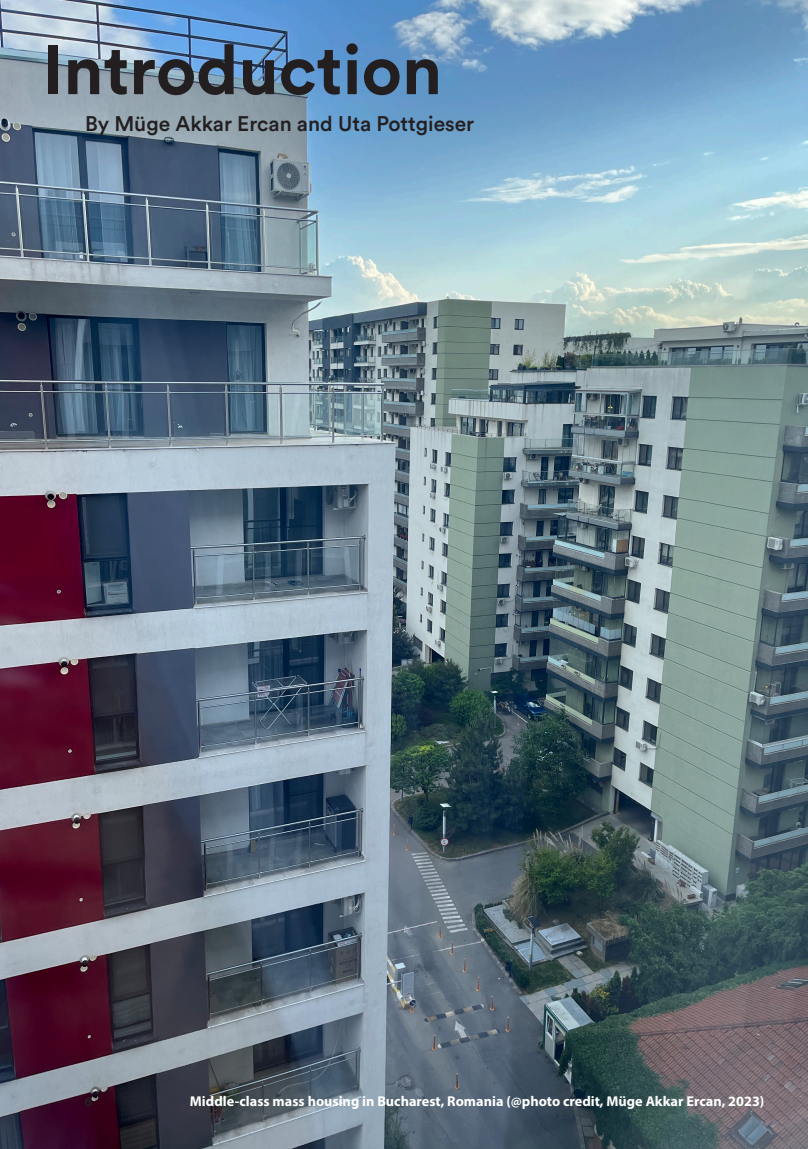
<style>
.page{position:relative;width:808px;height:1149px;background:#fff}
.page>*{position:absolute;margin:0;border:0;box-sizing:border-box;transform-origin:0 0}
.t1{font:700 69px "Circular Std";color:#231f20}
.t2{font:500 21px "Circular Std";color:#231f20}
.t3{font:700 14.25px "Myriad Pro";color:#fff}
.t4{font:700 13.5px "Myriad Pro";color:#231f20}
</style>
<div class="page">
<img style="left:0;top:0;width:808px;height:1148px">
<p class="t1" style="left:43px;top:25px;width:401px">Introduction</p>
<p class="t2" style="left:85px;top:110px;width:391px">By Müge Akkar Ercan and Uta Pottgieser</p>
<p class="t4" style="left:84px;top:1092px;width:9px">6</p>
<p class="t3" style="left:190px;top:1091px;width:576px">Middle-class mass housing in Bucharest, Romania (@photo credit, Müge Akkar Ercan, 2023)</p>
</div>
